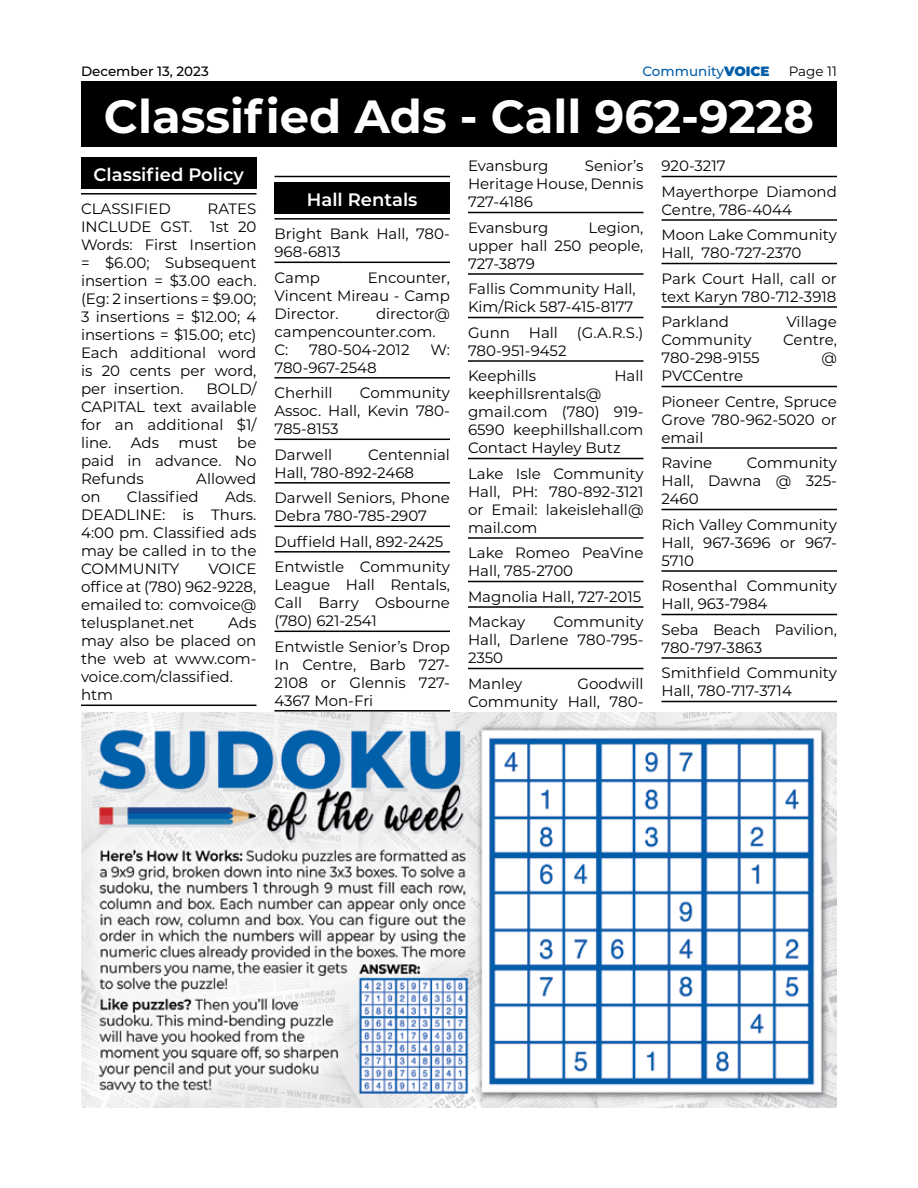
<style>
.page{position:relative;width:918px;height:1188px;background:#fff}
.page>*{position:absolute;margin:0;border:0;box-sizing:border-box;transform-origin:0 0}
.t1{font:700 46.5px "Montserrat";color:#fff}
.t2{font:600 18px "Montserrat";color:#fff}
.t3{font:15px/18px "Montserrat";color:#000}
.t4{font:500 13.5px "Montserrat";color:#000}
.t5{font:500 13.5px "Montserrat";color:#005daa}
.t6{font:13.5px "Montserrat";color:#000}
.s1{font-weight:900}
</style>
<div class="page">
<div style="left:81px;top:81px;width:756px;height:66px;background:#000"></div>
<hr style="left:81px;top:193px;width:175px;height:2px;background:#000">
<hr style="left:81px;top:705px;width:175px;height:1px;background:#000">
<div style="left:81px;top:157px;width:175px;height:32px;background:#000"></div>
<hr style="left:274px;top:176px;width:176px;height:1px;background:#000">
<hr style="left:274px;top:218px;width:176px;height:2px;background:#000">
<hr style="left:274px;top:262px;width:176px;height:1px;background:#000">
<hr style="left:274px;top:377px;width:176px;height:2px;background:#000">
<hr style="left:274px;top:439px;width:176px;height:1px;background:#000">
<hr style="left:274px;top:482px;width:176px;height:2px;background:#000">
<hr style="left:274px;top:526px;width:176px;height:1px;background:#000">
<hr style="left:274px;top:551px;width:176px;height:2px;background:#000">
<hr style="left:274px;top:631px;width:176px;height:1px;background:#000">
<hr style="left:274px;top:710px;width:176px;height:2px;background:#000">
<div style="left:274px;top:182px;width:176px;height:32px;background:#000"></div>
<hr style="left:468px;top:212px;width:176px;height:1px;background:#000">
<hr style="left:468px;top:273px;width:176px;height:2px;background:#000">
<hr style="left:468px;top:317px;width:176px;height:1px;background:#000">
<hr style="left:468px;top:360px;width:176px;height:2px;background:#000">
<hr style="left:468px;top:458px;width:176px;height:1px;background:#000">
<hr style="left:468px;top:537px;width:176px;height:2px;background:#000">
<hr style="left:468px;top:581px;width:176px;height:1px;background:#000">
<hr style="left:468px;top:606px;width:176px;height:2px;background:#000">
<hr style="left:468px;top:668px;width:176px;height:1px;background:#000">
<hr style="left:662px;top:176px;width:175px;height:1px;background:#000">
<hr style="left:662px;top:219px;width:175px;height:2px;background:#000">
<hr style="left:662px;top:263px;width:175px;height:1px;background:#000">
<hr style="left:662px;top:306px;width:175px;height:2px;background:#000">
<hr style="left:662px;top:386px;width:175px;height:1px;background:#000">
<hr style="left:662px;top:447px;width:175px;height:2px;background:#000">
<hr style="left:662px;top:509px;width:175px;height:1px;background:#000">
<hr style="left:662px;top:570px;width:175px;height:2px;background:#000">
<hr style="left:662px;top:614px;width:175px;height:1px;background:#000">
<hr style="left:662px;top:657px;width:175px;height:2px;background:#000">
<hr style="left:662px;top:701px;width:175px;height:1px;background:#000">
<img style="left:81px;top:713px;width:756px;height:394px">
<p class="t5" style="left:642px;top:62px;width:129px">Community<span class="s1">VOICE</span></p>
<p class="t6" style="left:789px;top:62px;width:50px">Page 11</p>
<h1 class="t1" style="left:104px;top:83px;width:712px">Classified Ads - Call 962-9228</h1>
<p class="t2" style="left:94px;top:162px;width:152px">Classified Policy</p>
<p class="t3" style="left:81px;top:199px;width:91px">CLASSIFIED</p>
<p class="t4" style="left:81px;top:62px;width:129px">December 13, 2023</p>
<p class="t3" style="left:468px;top:156px;width:177px;text-align:justify;text-indent:117px">Senior’s Heritage House, Dennis 727-4186</p>
<p class="t3" style="left:468px;top:218px;width:82px">Evansburg</p>
<p class="t3" style="left:468px;top:156px;width:82px">Evansburg</p>
<p class="t3" style="left:662px;top:153px;width:177px;line-height:25.5px">920-3217<br>Mayerthorpe Diamond</p>
<p class="t3" style="left:662px;top:196px;width:177px;line-height:25.5px">Centre, 786-4044<br>Moon Lake Community</p>
<p class="t3" style="left:662px;top:240px;width:177px;line-height:25.5px">Hall, 780-727-2370<br>Park Court Hall, call or</p>
<p class="t3" style="left:662px;top:283px;width:176px;line-height:25.5px">text Karyn 780-712-3918<br>Parkland</p>
<p class="t2" style="left:307px;top:187px;width:112px">Hall Rentals</p>
<p class="t3" style="left:274px;top:224px;width:177px">Bright Bank Hall, 780-<br>968-6813</p>
<p class="t3" style="left:274px;top:268px;width:47px">Camp</p>
<p class="t3" style="left:81px;top:199px;width:177px;text-align:justify;text-indent:127px">RATES INCLUDE GST. 1st 20<br>Words: First Insertion = $6.00; Subsequent insertion = $3.00 each. (Eg: 2 insertions = $9.00; 3 insertions = $12.00; 4 insertions = $15.00; etc)<br>Each additional word is 20 cents per word, per insertion.</p>
<p class="t3" style="left:468px;top:218px;width:177px;text-align:justify;text-indent:121px">Legion, upper hall 250 people, 727-3879</p>
<p class="t3" style="left:468px;top:279px;width:169px">Fallis Community Hall,<br>Kim/Rick 587-415-8177</p>
<p class="t3" style="left:468px;top:323px;width:43px">Gunn</p>
<p class="t3" style="left:529px;top:323px;width:31px">Hall</p>
<p class="t3" style="left:577px;top:323px;width:68px">(G.A.R.S.)</p>
<p class="t3" style="left:468px;top:337px;width:100px;line-height:25.5px">780-951-9452<br>Keephills</p>
<p class="t3" style="left:274px;top:268px;width:177px;text-align:justify;text-indent:93px">Encounter, Vincent Mireau - Camp Director.</p>
<p class="t3" style="left:274px;top:304px;width:177px;text-indent:102px">director@ campencounter.com.<br>C:</p>
<p class="t3" style="left:786px;top:312px;width:52px">Village</p>
<p class="t3" style="left:662px;top:330px;width:92px">Community</p>
<p class="t3" style="left:783px;top:330px;width:55px">Centre,</p>
<p class="t3" style="left:662px;top:348px;width:100px">780-298-9155</p>
<p class="t3" style="left:822px;top:348px;width:17px">@</p>
<p class="t3" style="left:662px;top:363px;width:177px;line-height:25.5px">PVCCentre<br>Pioneer Centre, Spruce</p>
<p class="t3" style="left:662px;top:410px;width:177px">Grove 780-962-5020 or email</p>
<p class="t3" style="left:662px;top:453px;width:52px">Ravine</p>
<p class="t3" style="left:309px;top:340px;width:102px">780-504-2012</p>
<p class="t3" style="left:430px;top:340px;width:21px">W:</p>
<p class="t3" style="left:274px;top:354px;width:104px;line-height:25.5px">780-967-2548<br>Cherhill</p>
<p class="t3" style="left:614px;top:366px;width:31px">Hall</p>
<p class="t3" style="left:468px;top:384px;width:177px">keephillsrentals@ gmail.com (780) 919-<br>6590 keephillshall.com<br>Contact Hayley Butz</p>
<p class="t3" style="left:468px;top:464px;width:177px;text-align:justify">Lake Isle Community Hall, PH: 780-892-3121 or Email: lakeislehall@ mail.com</p>
<p class="t3" style="left:468px;top:543px;width:177px">Lake Romeo PeaVine<br>Hall, 785-2700</p>
<p class="t3" style="left:468px;top:583px;width:175px;line-height:25.5px">Magnolia Hall, 727-2015<br>Mackay</p>
<p class="t3" style="left:81px;top:379px;width:177px;text-align:justify;text-indent:126px">BOLD/ CAPITAL text available for an additional $1/ line.</p>
<p class="t3" style="left:274px;top:383px;width:177px;text-align:justify;text-indent:85px">Community Assoc. Hall, Kevin 780- 785-8153</p>
<p class="t3" style="left:274px;top:445px;width:59px">Darwell</p>
<p class="t3" style="left:81px;top:433px;width:177px;text-align:justify;text-indent:156px">be paid in advance. No Refunds</p>
<p class="t3" style="left:131px;top:433px;width:30px">Ads</p>
<p class="t3" style="left:178px;top:433px;width:41px">must</p>
<p class="t3" style="left:274px;top:445px;width:177px;text-indent:94px">Centennial<br>Hall, 780-892-2468</p>
<p class="t3" style="left:274px;top:488px;width:177px">Darwell Seniors, Phone<br>Debra 780-785-2907</p>
<p class="t3" style="left:274px;top:528px;width:177px;line-height:25.5px">Duffield Hall, 892-2425<br>Entwistle Community</p>
<p class="t3" style="left:274px;top:575px;width:177px;text-align:justify">League Hall Rentals, Call Barry Osbourne (780) 621-2541</p>
<p class="t3" style="left:274px;top:637px;width:177px;text-align:justify">Entwistle Senior’s Drop In Centre, Barb 727- 2108 or Glennis 727- 4367 Mon-Fri</p>
<p class="t3" style="left:662px;top:453px;width:177px;text-align:justify;text-indent:85px">Community Hall, Dawna @ 325- 2460</p>
<p class="t3" style="left:662px;top:515px;width:177px;text-align:justify">Rich Valley Community Hall, 967-3696 or 967- 5710</p>
<p class="t3" style="left:662px;top:576px;width:177px">Rosenthal Community<br>Hall, 963-7984</p>
<p class="t3" style="left:662px;top:620px;width:177px">Seba Beach Pavilion,<br>780-797-3863</p>
<p class="t3" style="left:662px;top:663px;width:177px">Smithfield Community<br>Hall, 780-717-3714</p>
<p class="t3" style="left:196px;top:469px;width:62px">Allowed</p>
<p class="t3" style="left:81px;top:487px;width:21px">on</p>
<p class="t3" style="left:127px;top:487px;width:73px">Classified</p>
<p class="t3" style="left:81px;top:487px;width:177px;text-align:justify;text-indent:144px">Ads.<br>DEADLINE: is Thurs.<br>4:00 pm. Classified ads may be called in to the COMMUNITY</p>
<p class="t3" style="left:81px;top:559px;width:177px;text-align:justify;text-indent:127px">VOICE office at (780) 962-9228, emailed to: comvoice@ telusplanet.net</p>
<p class="t3" style="left:468px;top:612px;width:177px;text-align:justify;text-indent:85px">Community Hall, Darlene 780-795- 2350</p>
<p class="t3" style="left:468px;top:674px;width:56px">Manley</p>
<p class="t3" style="left:81px;top:613px;width:177px;text-indent:147px">Ads may also be placed on the web at www.com&shy;voice.com/classified. htm</p>
<p class="t3" style="left:468px;top:674px;width:177px;text-align:right">Goodwill<br>Community Hall, 780-</p>
</div>
